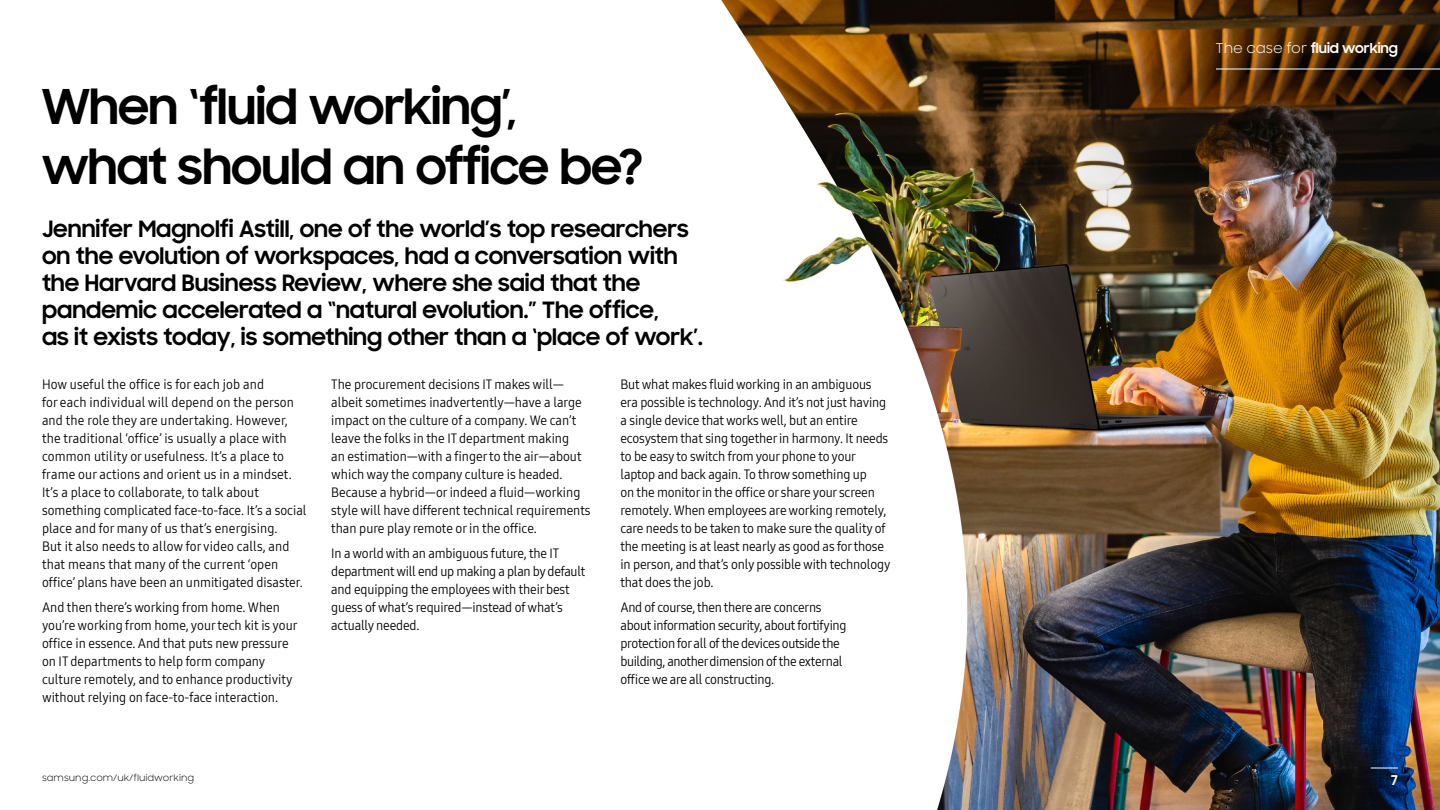
<style>
.page{position:relative;width:1440px;height:810px;background:#fff}
.page>*{position:absolute;margin:0;border:0;box-sizing:border-box;transform-origin:0 0}
.t1{font:700 48px/60px "Samsung Sharp Sans";letter-spacing:-.015em;color:#000}
.t2{font:700 22.5px/27px "Samsung Sharp Sans";color:#000}
.t3{font:13.5px/18px "Samsung One 400 C";letter-spacing:-.01em;color:#000}
.t4{font:13.5px/18px "Samsung One 400 C";letter-spacing:.01em;color:#000}
.t5{font:700 13.5px "Samsung Sharp Sans";color:#fff}
.t6{font:9px "Samsung Sharp Sans";color:#000}
.s1{font-weight:400}
</style>
<div class="page">
<img style="left:721px;top:0;width:719px;height:810px">
<svg style="left:1371px;top:768px;width:27px;height:1px"></svg>
<hr style="left:1216px;top:69px;width:224px;height:1px;background:#fff">
<h1 class="t1" style="left:41px;top:75px;width:603px">When ‘fluid working’, what should an office be?</h1>
<p class="t2" style="left:42px;top:214px;width:662px">Jennifer Magnolfi Astill, one of the world’s top researchers on the evolution of workspaces, had a conversation with the Harvard Business Review, where she said that the pandemic accelerated a “natural evolution.” The office,<br>as it exists today, is something other than a ‘place of work’.</p>
<p class="t4" style="left:42px;top:375px;width:266px">How useful the office is for each job and<br>for each individual will depend on the person and the role they are undertaking. However, the traditional ‘office’ is usually a place with common utility or usefulness. It’s a place to frame our actions and orient us in a mindset.<br>It’s a place to collaborate, to talk about something complicated face-to-face. It’s a social place and for many of us that’s energising.<br>But it also needs to allow for video calls, and that means that many of the current ‘open office’ plans have been an unmitigated disaster.</p>
<p class="t3" style="left:42px;top:598px;width:257px">And then there’s working from home. When you’re working from home, your tech kit is your office in essence. And that puts new pressure on IT departments to help form company culture remotely, and to enhance productivity without relying on face-to-face interaction.</p>
<p class="t3" style="left:331px;top:375px;width:261px">The procurement decisions IT makes will— albeit sometimes inadvertently—have a large impact on the culture of a company. We can’t leave the folks in the IT department making<br>an estimation—with a finger to the air—about which way the company culture is headed.<br>Because a hybrid—or indeed a fluid—working style will have different technical requirements than pure play remote or in the office.</p>
<p class="t3" style="left:331px;top:544px;width:256px">In a world with an ambiguous future, the IT department will end up making a plan by default and equipping the employees with their best guess of what’s required—instead of what’s actually needed.</p>
<p class="t6" style="left:42px;top:772px;width:154px">samsung.com/uk/fluidworking</p>
<p class="t3" style="left:621px;top:375px;width:271px">But what makes fluid working in an ambiguous era possible is technology. And it’s not just having a single device that works well, but an entire ecosystem that sing together in harmony. It needs to be easy to switch from your phone to your laptop and back again. To throw something up<br>on the monitor in the office or share your screen remotely. When employees are working remotely, care needs to be taken to make sure the quality of the meeting is at least nearly as good as for those in person, and that’s only possible with technology that does the job.</p>
<p class="t3" style="left:621px;top:598px;width:228px">And of course, then there are concerns about information security, about fortifying protection for all of the devices outside the building, another dimension of the external office we are all constructing.</p>
<p class="t5" style="left:1215px;top:38px;width:184px"><span class="s1">The case for</span> fluid working</p>
<p class="t5" style="left:1391px;top:770px;width:9px">7</p>
</div>
